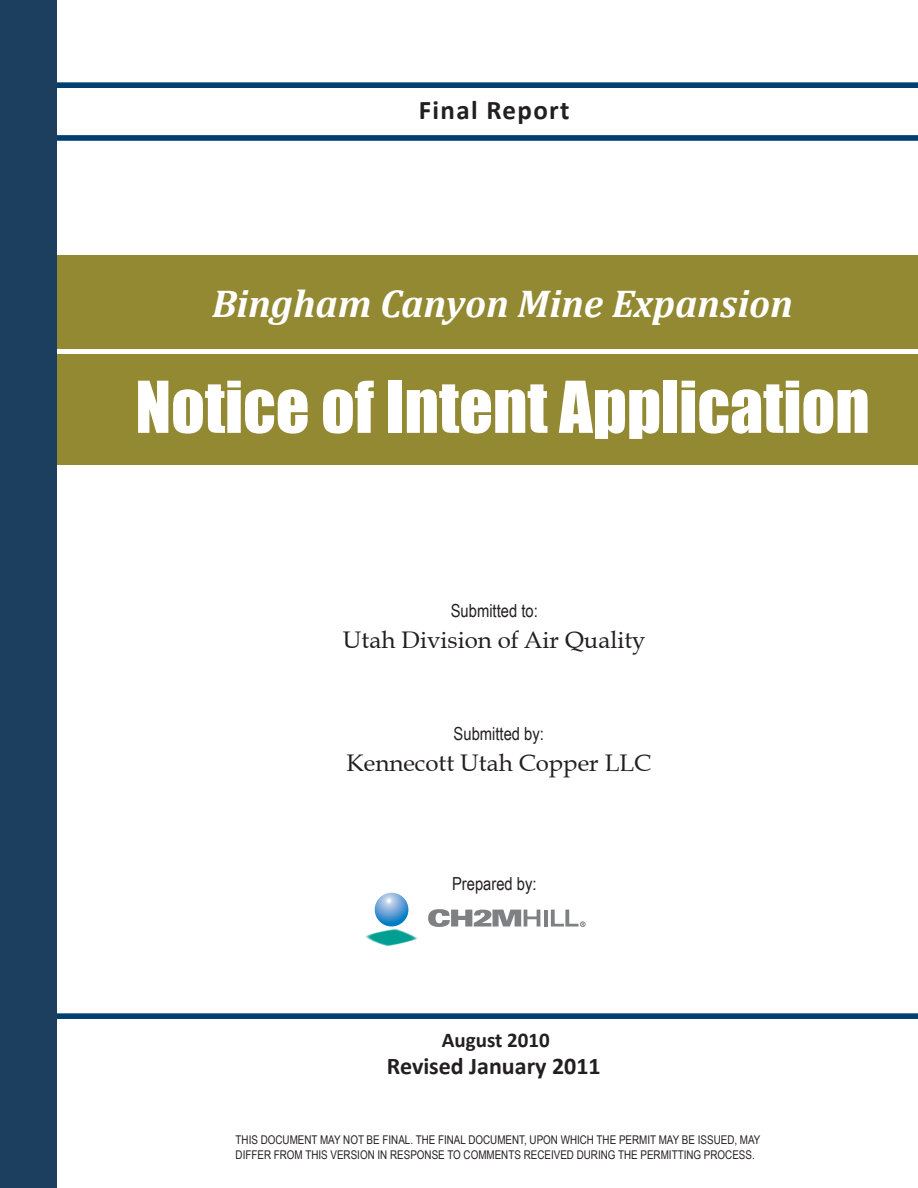
<style>
.page{position:relative;width:918px;height:1188px;background:#fff}
.page>*{position:absolute;margin:0;border:0;box-sizing:border-box;transform-origin:0 0}
.t1{font:66px "Impact";color:#fff}
.t2{font:italic 700 39px "Cambria";color:#fff}
.t3{font:700 27px "Calibri";letter-spacing:.05em;color:#231f20}
.t4{font:24px "Book Antiqua";color:#231f20}
.t5{font:700 24px "Calibri";color:#231f20}
.t6{font:700 21px "Calibri";color:#231f20}
.t7{font:18px "Arial Narrow";color:#231f20}
.t8{font:12px/14.4px "Arial Narrow";color:#231f20}
</style>
<div class="page">
<div style="left:0;top:255px;width:918px;height:209px;background:#928932"></div>
<svg style="left:56px;top:135px;width:862px;height:6px;background:#0f4979"></svg>
<svg style="left:56px;top:1013px;width:862px;height:6px;background:#104a7a"></svg>
<svg style="left:56px;top:82px;width:862px;height:6px;background:#104a7a"></svg>
<hr style="left:8px;top:350px;width:910px;height:4px;background:#fff">
<svg style="left:428px;top:909px;width:112px;height:18px"></svg>
<hr style="left:544px;top:910px;width:4px;height:17px;background:#7e8083">
<svg style="left:551px;top:910px;width:35px;height:17px"></svg>
<svg style="left:375px;top:893px;width:33px;height:33px"></svg>
<svg style="left:365px;top:929px;width:53px;height:17px"></svg>
<div style="left:0;top:0;width:56px;height:1188px;background:#1c3e5f"></div>
<p class="t3" style="left:419px;top:93px;width:152px">Final Report</p>
<p class="t2" style="left:212px;top:280px;width:582px">Bingham Canyon Mine Expansion</p>
<p class="t1" style="left:135px;top:356px;width:736px">Notice of Intent Application</p>
<p class="t7" style="left:451px;top:600px;width:88px">Submitted to:</p>
<p class="t4" style="left:343px;top:625px;width:304px">Utah Division of Air Quality</p>
<p class="t7" style="left:454px;top:723px;width:92px">Submitted by:</p>
<p class="t4" style="left:347px;top:748px;width:306px">Kennecott Utah Copper LLC</p>
<p class="t7" style="left:452px;top:874px;width:86px">Prepared by:</p>
<p class="t6" style="left:442px;top:1027px;width:109px">August 2010</p>
<p class="t5" style="left:387px;top:1051px;width:215px">Revised January 2011</p>
<p class="t8" style="left:236px;top:1133px;width:526px">THIS DOCUMENT MAY NOT BE FINAL. THE FINAL DOCUMENT, UPON WHICH THE PERMIT MAY BE ISSUED, MAY<br>DIFFER FROM THIS VERSION IN RESPONSE TO COMMENTS RECEIVED DURING THE PERMITTING PROCESS.</p>
</div>
